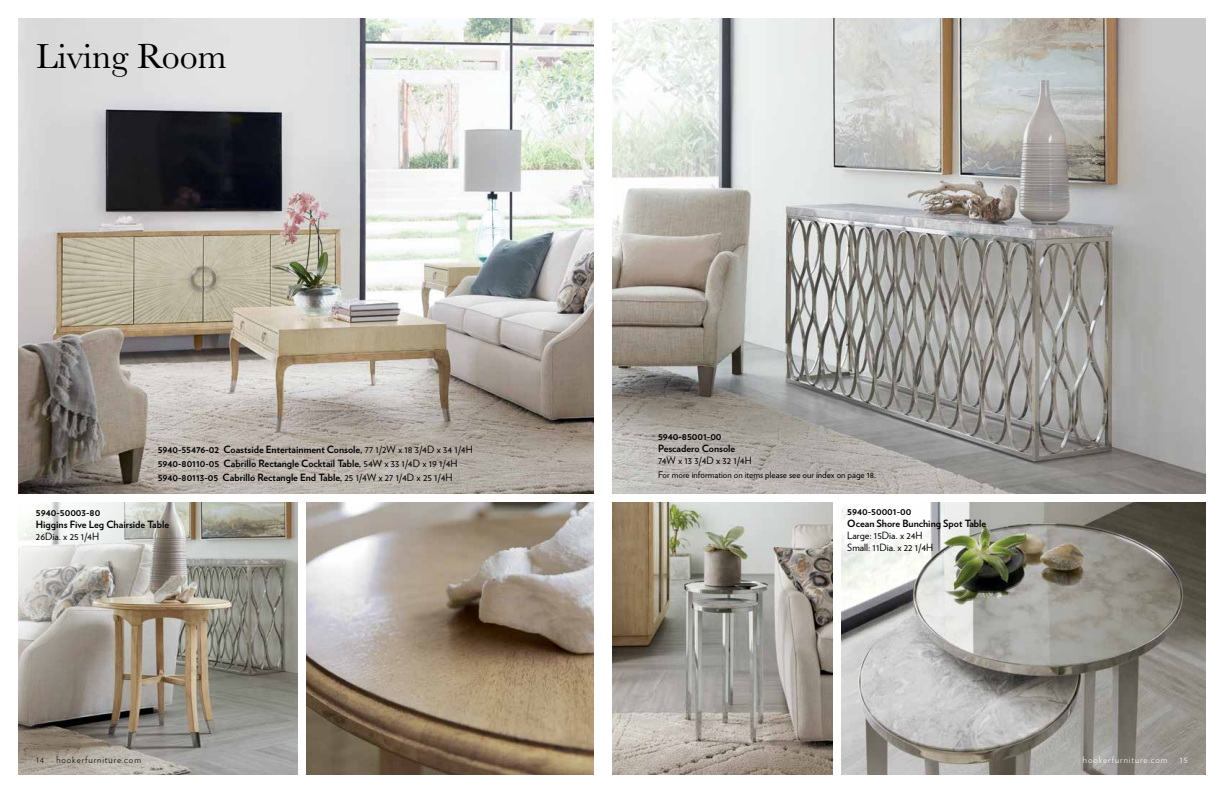
<style>
.page{position:relative;width:1224px;height:792px;background:#fff}
.page>*{position:absolute;margin:0;border:0;box-sizing:border-box;transform-origin:0 0}
.t1{font:36px "Baskerville";color:#000}
.t2{font:700 10px/12px "Verlag";color:#000}
.t3{font:10px/12px "Verlag";color:#000}
.t4{font:9px "Verlag";color:#000}
.t5{font:300 9px "Verlag";letter-spacing:.1em;color:#000}
.t6{font:300 9px "Verlag";letter-spacing:.1em;color:#fff}
.s1{font-weight:400}
</style>
<div class="page">
<img style="left:18px;top:18px;width:576px;height:475px">
<img style="left:18px;top:502px;width:279px;height:272px">
<img style="left:306px;top:502px;width:288px;height:272px">
<img style="left:612px;top:502px;width:221px;height:272px">
<img style="left:612px;top:18px;width:594px;height:475px">
<img style="left:842px;top:502px;width:364px;height:272px">
<h1 class="t1" style="left:36px;top:34px;width:192px">Living Room</h1>
<p class="t2" style="left:158px;top:442px;width:317px;line-height:14px">5940-55476-02 Coastside Entertainment Console, <span class="s1">77 1/2W x 18 3/4D x 34 1/4H<br></span>5940-80110-05 Cabrillo Rectangle Cocktail Table, <span class="s1">54W x 33 1/4D x 19 1/4H<br></span>5940-80113-05 Cabrillo Rectangle End Table, <span class="s1">25 1/4W x 27 1/4D x 25 1/4H</span></p>
<p class="t2" style="left:36px;top:506px;width:135px">5940-50003-80<br>Higgins Five Leg Chairside Table</p>
<p class="t3" style="left:36px;top:530px;width:65px">26Dia. x 25 1/4H</p>
<p class="t2" style="left:658px;top:430px;width:79px">5940-85001-00<br>Pescadero Console</p>
<p class="t3" style="left:658px;top:454px;width:95px">74W x 13 3/4D x 32 1/4H</p>
<p class="t4" style="left:658px;top:468px;width:220px">For more information on items please see our index on page 18.</p>
<p class="t2" style="left:847px;top:505px;width:141px">5940-50001-00<br>Ocean Shore Bunching Spot Table</p>
<p class="t3" style="left:847px;top:529px;width:87px">Large: 15Dia. x 24H<br>Small: 11Dia. x 22 1/4H</p>
<p class="t5" style="left:36px;top:753px;width:10px">14</p>
<p class="t5" style="left:56px;top:753px;width:86px">hookerfurniture.com</p>
<p class="t6" style="left:1083px;top:754px;width:86px">hookerfurniture.com</p>
<p class="t6" style="left:1180px;top:754px;width:10px">15</p>
</div>
